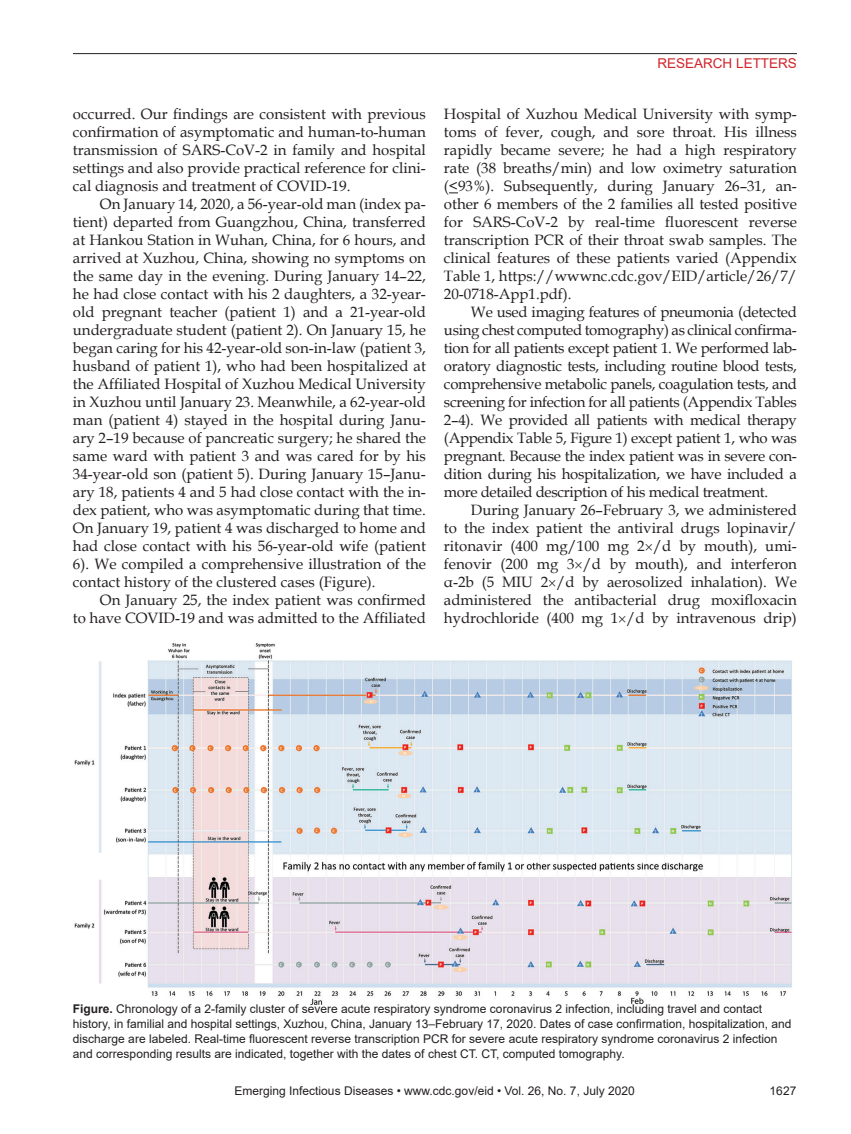
<style>
.page{position:relative;width:851px;height:1134px;background:#fff}
.page>*{position:absolute;margin:0;border:0;box-sizing:border-box;transform-origin:0 0}
.Body_Text{font:15px/18px "Book Antiqua";color:#231f20;text-align:justify}
.t1{font:13.5px "Arial";color:#d1232a}
.Figure_Legend{font:12px/15px "Arial";color:#231f20}
.s1{font-weight:700}
</style>
<div class="page">
<hr style="left:73px;top:53px;width:723px;height:1px;background:#231f20">
<img style="left:74px;top:643px;width:718px;height:361px">
<p class="Body_Text" style="left:73px;top:104px;width:354px">occurred. Our findings are consistent with previous confirmation of asymptomatic and human-to-human transmission of SARS-CoV-2 in family and hospital settings and also provide practical reference for clini&shy;cal diagnosis and treatment of COVID-19.</p>
<p class="Body_Text" style="left:73px;top:194px;width:354px;text-indent:27px">On January 14, 2020, a 56-year-old man (index pa&shy;tient) departed from Guangzhou, China, transferred at Hankou Station in Wuhan, China, for 6 hours, and arrived at Xuzhou, China, showing no symptoms on the same day in the evening. During January 14–22, he had close contact with his 2 daughters, a 32-year&shy;old pregnant teacher (patient 1) and a 21-year-old undergraduate student (patient 2). On January 15, he began caring for his 42-year-old son-in-law (patient 3, husband of patient 1), who had been hospitalized at the Affiliated Hospital of Xuzhou Medical University in Xuzhou until January 23. Meanwhile, a 62-year-old man (patient 4) stayed in the hospital during Janu&shy;ary 2–19 because of pancreatic surgery; he shared the same ward with patient 3 and was cared for by his 34-year-old son (patient 5). During January 15–Janu&shy;ary 18, patients 4 and 5 had close contact with the in&shy;dex patient, who was asymptomatic during that time.<br>On January 19, patient 4 was discharged to home and had close contact with his 56-year-old wife (patient 6). We compiled a comprehensive illustration of the contact history of the clustered cases (Figure).</p>
<p class="Body_Text" style="left:73px;top:590px;width:354px;text-align:right">On January 25, the index patient was confirmed<br>to have COVID-19 and was admitted to the Affiliated</p>
<p class="t1" style="left:657px;top:54px;width:141px">RESEARCH LETTERS</p>
<p class="Body_Text" style="left:444px;top:104px;width:354px">Hospital of Xuzhou Medical University with symp&shy;toms of fever, cough, and sore throat. His illness rapidly became severe; he had a high respiratory rate (38 breaths/min) and low oximetry saturation (&lt;93%). Subsequently, during January 26–31, an&shy;other 6 members of the 2 families all tested positive for SARS-CoV-2 by real-time fluorescent reverse transcription PCR of their throat swab samples. The clinical features of these patients varied (Appendix Table 1, https://wwwnc.cdc.gov/EID/article/26/7/ 20-0718-App1.pdf).</p>
<p class="Body_Text" style="left:444px;top:302px;width:354px;text-indent:27px">We used imaging features of pneumonia (detected using chest computed tomography) as clinical confirma&shy;tion for all patients except patient 1. We performed lab&shy;oratory diagnostic tests, including routine blood tests, comprehensive metabolic panels, coagulation tests, and screening for infection for all patients (Appendix Tables 2–4). We provided all patients with medical therapy (Appendix Table 5, Figure 1) except patient 1, who was pregnant. Because the index patient was in severe con&shy;dition during his hospitalization, we have included a more detailed description of his medical treatment.</p>
<p class="Body_Text" style="left:444px;top:500px;width:354px;text-indent:27px">During January 26–February 3, we administered to the index patient the antiviral drugs lopinavir/ ritonavir (400 mg/100 mg 2 /d by mouth), umi&shy;fenovir (200 mg 3 /d by mouth), and interferon α-2b (5 MIU 2 /d by aerosolized inhalation). We administered the antibacterial drug moxifloxacin hydrochloride (400 mg 1 /d by intravenous drip)</p>
<p class="Figure_Legend" style="left:73px;top:1001px;width:720px"><span class="s1">Figure.</span> Chronology of a 2-family cluster of severe acute respiratory syndrome coronavirus 2 infection, including travel and contact history, in familial and hospital settings, Xuzhou, China, January 13–February 17, 2020. Dates of case confirmation, hospitalization, and discharge are labeled. Real-time fluorescent reverse transcription PCR for severe acute respiratory syndrome coronavirus 2 infection and corresponding results are indicated, together with the dates of chest CT. CT, computed tomography.</p>
<p class="Figure_Legend" style="left:234px;top:1084px;width:401px">Emerging Infectious Diseases • www.cdc.gov/eid • Vol. 26, No. 7, July 2020</p>
<p class="Figure_Legend" style="left:769px;top:1084px;width:28px">1627</p>
</div>
